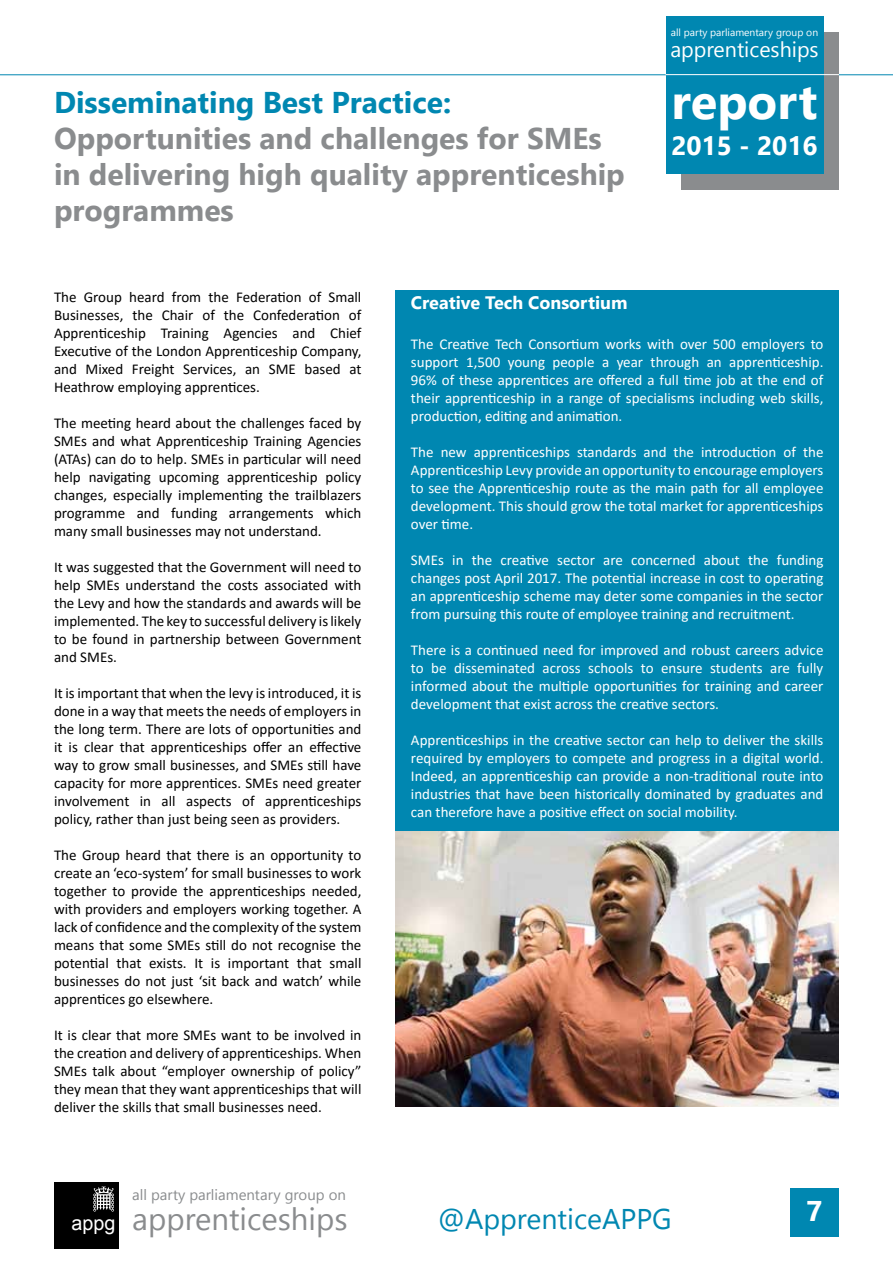
<style>
.page{position:relative;width:893px;height:1263px;background:#fff}
.page>*{position:absolute;margin:0;border:0;box-sizing:border-box;transform-origin:0 0}
.t1{font:700 48.9px "Gadugi";color:#fff}
.t2{font:31.05px "Gadugi";color:#8a8c8e}
.t3{font:700 30px/36px "Gadugi";color:#8a8c8e}
.t4{font:700 30px "Gadugi";color:#0087b1}
.t5{font:28.5px "Gadugi";color:#0087b1}
.t6{font:700 28.5px "Gadugi";color:#fff}
.t7{font:700 26.4px "Gadugi";color:#fff}
.t8{font:21.45px "Gadugi";color:#fff}
.t9{font:700 18px "Gadugi";color:#fff}
.t10{font:15px/18px "Calibri";color:#000;text-align:justify}
.t11{font:15px/18px "Calibri";color:#fff;text-align:justify}
.t12{font:15px "Gadugi";color:#8a8c8e}
.t13{font:10.35px "Gadugi";color:#fff}
.s1{font-family:"Arial";font-size:19.8px;color:#fff}
</style>
<div class="page">
<hr style="left:0;top:74px;width:893px;height:1px;background:#0087b1">
<div style="left:681px;top:32px;width:158px;height:158px;background:#8a8c8e"></div>
<div style="left:665px;top:16px;width:158px;height:158px;background:#0087b1"></div>
<hr style="left:665px;top:74px;width:174px;height:1px;background:#fff">
<div style="left:54px;top:1182px;width:65px;height:67px;background:#000"></div>
<svg style="left:93px;top:1186px;width:21px;height:25px"></svg>
<div style="left:790px;top:1189px;width:48px;height:48px;background:#0087b1"></div>
<div style="left:395px;top:290px;width:444px;height:541px;background:#0087b1"></div>
<img style="left:395px;top:831px;width:444px;height:275px">
<h3 class="t4" style="left:54px;top:84px;width:399px">Disseminating Best Practice:</h3>
<h3 class="t3" style="left:54px;top:120px;width:572px">Opportunities and challenges for SMEs in delivering high quality apprenticeship programmes</h3>
<p class="t13" style="left:671px;top:26px;width:149px">all party parliamentary group on</p>
<h3 class="t8" style="left:670px;top:36px;width:150px">apprenticeships</h3>
<h1 class="t1" style="left:672px;top:72px;width:147px">report</h1>
<h3 class="t7" style="left:671px;top:129px;width:148px">2015 - 2016</h3>
<p class="t10" style="left:54px;top:288px;width:309px">The Group heard from the Federation of Small Businesses, the Chair of the Confederation of Apprenticeship Training Agencies and Chief Executive of the London Apprenticeship Company, and Mixed Freight Services, an SME based at Heathrow employing apprentices.</p>
<p class="t10" style="left:54px;top:414px;width:309px">The meeting heard about the challenges faced by SMEs and what Apprenticeship Training Agencies (ATAs) can do to help. SMEs in particular will need help navigating upcoming apprenticeship policy changes, especially implementing the trailblazers programme and funding arrangements which many small businesses may not understand.</p>
<p class="t10" style="left:54px;top:558px;width:309px">It was suggested that the Government will need to help SMEs understand the costs associated with the Levy and how the standards and awards will be implemented. The key to successful delivery is likely to be found in partnership between Government and SMEs.</p>
<p class="t10" style="left:54px;top:684px;width:309px">It is important that when the levy is introduced, it is done in a way that meets the needs of employers in the long term. There are lots of opportunities and it is clear that apprenticeships offer an effective way to grow small businesses, and SMEs still have capacity for more apprentices. SMEs need greater involvement in all aspects of apprenticeships policy, rather than just being seen as providers.</p>
<p class="t10" style="left:54px;top:846px;width:309px">The Group heard that there is an opportunity to create an ‘eco-system’ for small businesses to work together to provide the apprenticeships needed, with providers and employers working together. A lack of confidence and the complexity of the system means that some SMEs still do not recognise the potential that exists. It is important that small businesses do not just ‘sit back and watch’ while apprentices go elsewhere.</p>
<p class="t10" style="left:54px;top:1026px;width:309px">It is clear that more SMEs want to be involved in the creation and delivery of apprenticeships. When SMEs talk about “employer ownership of policy” they mean that they want apprenticeships that will deliver the skills that small businesses need.</p>
<p class="t9" style="left:411px;top:292px;width:218px">Creative Tech Consortium</p>
<p class="t11" style="left:411px;top:334px;width:414px">The Creative Tech Consortium works with over 500 employers to support 1,500 young people a year through an apprenticeship.<br>96% of these apprentices are offered a full time job at the end of their apprenticeship in a range of specialisms including web skills, production, editing and animation.</p>
<p class="t11" style="left:411px;top:442px;width:414px">The new apprenticeships standards and the introduction of the Apprenticeship Levy provide an opportunity to encourage employers to see the Apprenticeship route as the main path for all employee development. This should grow the total market for apprenticeships over time.</p>
<p class="t11" style="left:411px;top:550px;width:414px">SMEs in the creative sector are concerned about the funding changes post April 2017. The potential increase in cost to operating an apprenticeship scheme may deter some companies in the sector from pursuing this route of employee training and recruitment.</p>
<p class="t11" style="left:411px;top:640px;width:414px">There is a continued need for improved and robust careers advice to be disseminated across schools to ensure students are fully informed about the multiple opportunities for training and career development that exist across the creative sectors.</p>
<p class="t11" style="left:411px;top:730px;width:414px">Apprenticeships in the creative sector can help to deliver the skills required by employers to compete and progress in a digital world.<br>Indeed, an apprenticeship can provide a non-traditional route into industries that have been historically dominated by graduates and can therefore have a positive effect on social mobility.</p>
<p class="t12" style="left:132px;top:1185px;width:215px">all party parliamentary group on</p>
<h2 class="t2" style="left:72px;top:1200px;width:278px"><span class="s1">appg</span> apprenticeships</h2>
<h3 class="t6" style="left:806px;top:1194px;width:18px">7</h3>
<h3 class="t5" style="left:438px;top:1202px;width:236px">@ApprenticeAPPG</h3>
</div>
